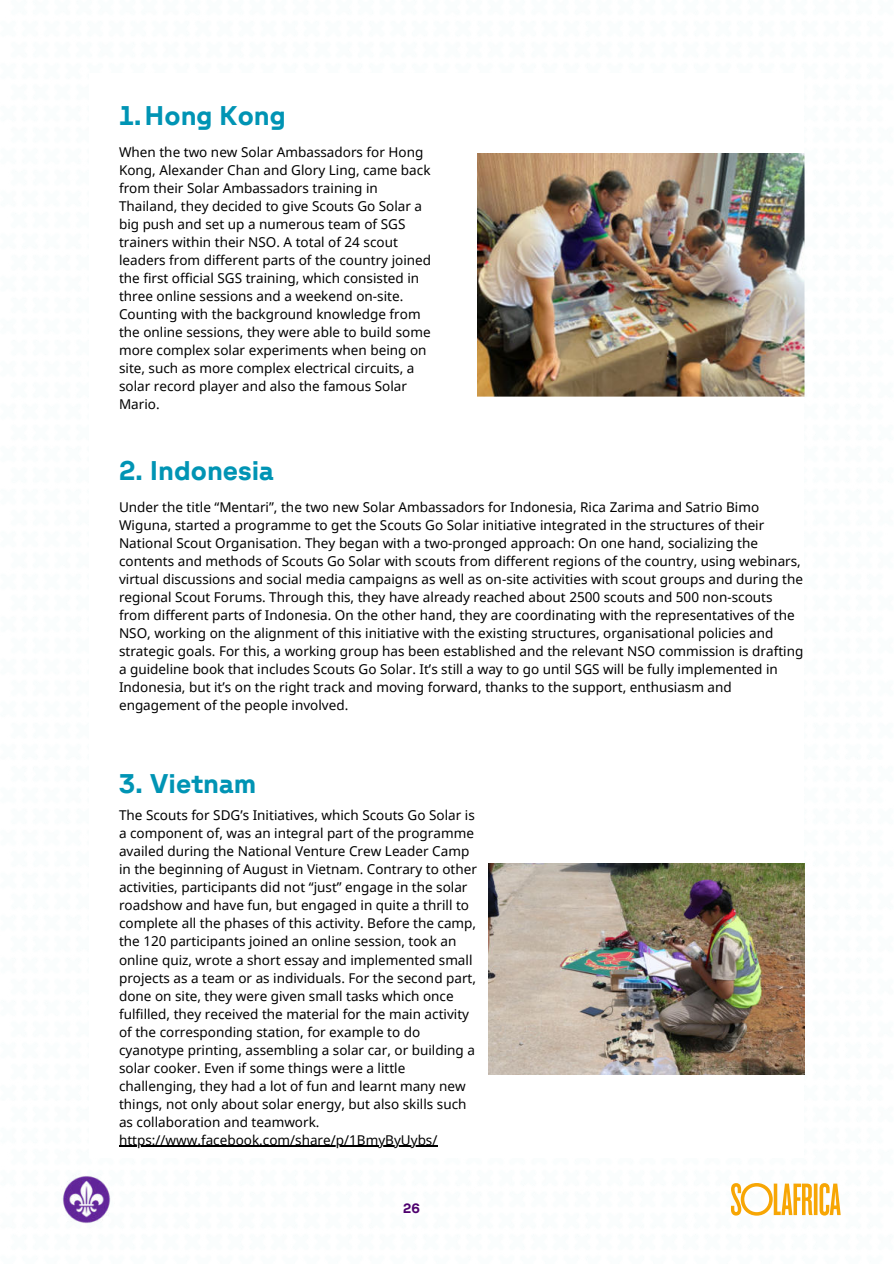
<style>
.page{position:relative;width:894px;height:1264px;background:#fff}
.page>*{position:absolute;margin:0;border:0;box-sizing:border-box;transform-origin:0 0}
.t1{font:700 27px "Scouts GT Planar";color:#0094b4}
.t2{font:13.5px/18px "Noto Sans";color:#000}
.t3{font:700 13.5px "Scouts GT Planar";color:#4d006e}
</style>
<div class="page">
<img style="left:477px;top:154px;width:327px;height:243px">
<img style="left:488px;top:863px;width:316px;height:211px">
<hr style="left:119px;top:1145px;width:318px;height:1px;background:#000">
<img style="left:62px;top:1176px;width:49px;height:48px">
<svg style="left:730px;top:1183px;width:110px;height:32px"></svg>
<h1 class="t1" style="left:119px;top:99px;width:168px">1.Hong Kong</h1>
<p class="t2" style="left:119px;top:143px;width:313px">When the two new Solar Ambassadors for Hong Kong, Alexander Chan and Glory Ling, came back from their Solar Ambassadors training in Thailand, they decided to give Scouts Go Solar a big push and set up a numerous team of SGS trainers within their NSO. A total of 24 scout leaders from different parts of the country joined the first official SGS training, which consisted in three online sessions and a weekend on-site.<br>Counting with the background knowledge from the online sessions, they were able to build some more complex solar experiments when being on site, such as more complex electrical circuits, a solar record player and also the famous Solar Mario.</p>
<h1 class="t1" style="left:119px;top:454px;width:156px">2. Indonesia</h1>
<p class="t2" style="left:119px;top:497px;width:685px">Under the title “Mentari”, the two new Solar Ambassadors for Indonesia, Rica Zarima and Satrio Bimo Wiguna, started a programme to get the Scouts Go Solar initiative integrated in the structures of their National Scout Organisation. They began with a two-pronged approach: On one hand, socializing the contents and methods of Scouts Go Solar with scouts from different regions of the country, using webinars, virtual discussions and social media campaigns as well as on-site activities with scout groups and during the regional Scout Forums. Through this, they have already reached about 2500 scouts and 500 non-scouts from different parts of Indonesia. On the other hand, they are coordinating with the representatives of the NSO, working on the alignment of this initiative with the existing structures, organisational policies and strategic goals. For this, a working group has been established and the relevant NSO commission is drafting a guideline book that includes Scouts Go Solar. It’s still a way to go until SGS will be fully implemented in Indonesia, but it’s on the right track and moving forward, thanks to the support, enthusiasm and engagement of the people involved.</p>
<h1 class="t1" style="left:119px;top:767px;width:139px">3. Vietnam</h1>
<p class="t2" style="left:119px;top:806px;width:359px">The Scouts for SDG’s Initiatives, which Scouts Go Solar is a component of, was an integral part of the programme availed during the National Venture Crew Leader Camp in the beginning of August in Vietnam. Contrary to other activities, participants did not “just” engage in the solar roadshow and have fun, but engaged in quite a thrill to complete all the phases of this activity. Before the camp, the 120 participants joined an online session, took an online quiz, wrote a short essay and implemented small projects as a team or as individuals. For the second part, done on site, they were given small tasks which once fulfilled, they received the material for the main activity of the corresponding station, for example to do cyanotype printing, assembling a solar car, or building a solar cooker. Even if some things were a little challenging, they had a lot of fun and learnt many new things, not only about solar energy, but also skills such as collaboration and teamwork. https://www.facebook.com/share/p/1BmyByUybs/</p>
<p class="t3" style="left:403px;top:1199px;width:18px">26</p>
</div>
